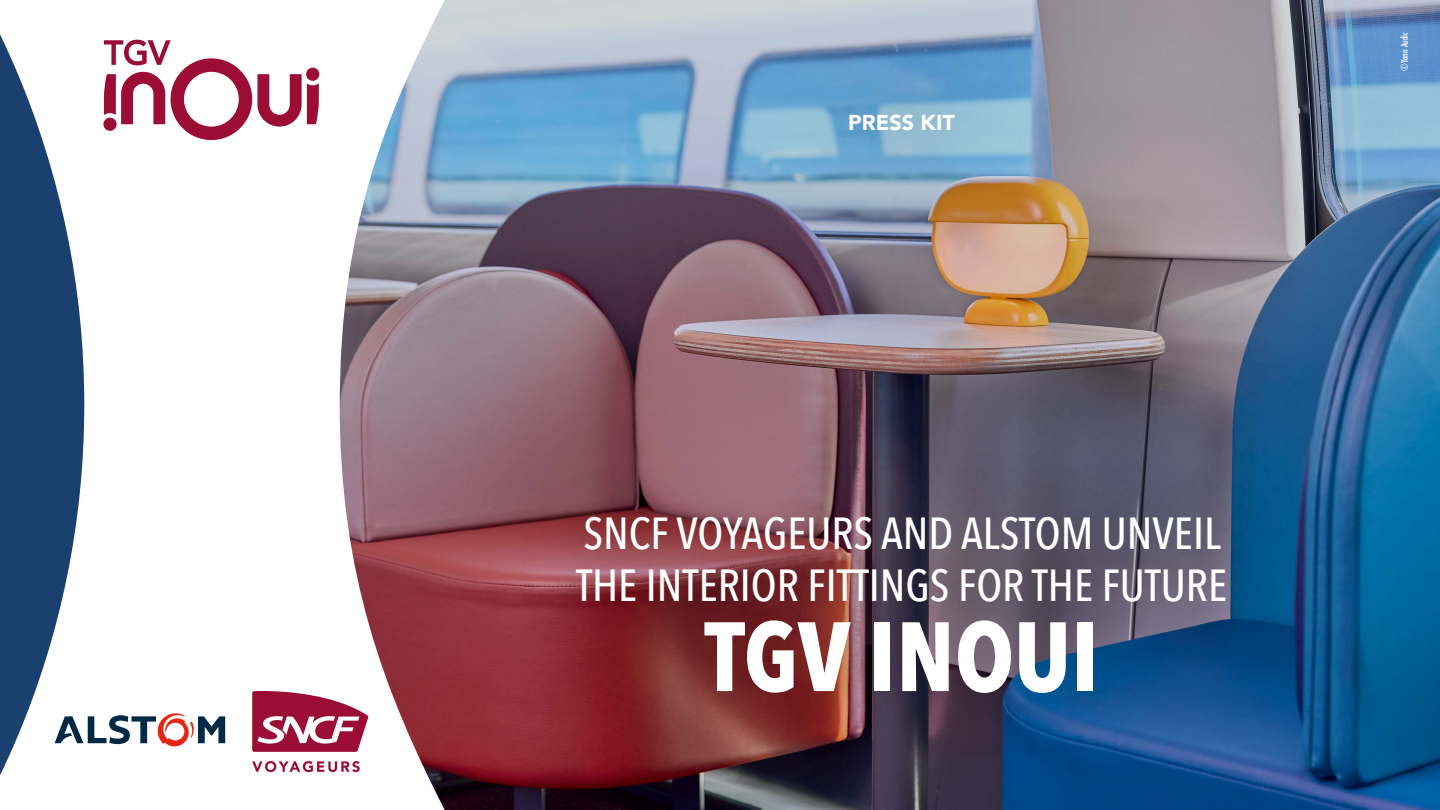
<style>
.page{position:relative;width:1440px;height:810px;background:#fff}
.page>*{position:absolute;margin:0;border:0;box-sizing:border-box;transform-origin:0 0}
.t1{font:700 97.2px "Avenir Next Condensed";color:#fff}
.t2{font:500 44.85px/52.3px "Avenir Next Condensed";color:#fff}
.t3{font:900 21.6px "Avenir";color:#fff}
.t4{font:500 condensed 9px "Futura";color:#fff}
</style>
<div class="page">
<img style="left:445px;top:0;width:995px;height:810px">
<svg style="left:84px;top:0;width:361px;height:810px"></svg>
<svg style="left:0;top:34px;width:84px;height:741px;fill:#1a4070"></svg>
<svg style="left:104px;top:40px;width:215px;height:100px"></svg>
<div style="left:503px;top:47px;width:790px;height:725px;background:#000;opacity:.1"></div>
<svg style="left:252px;top:691px;width:116px;height:61px"></svg>
<svg style="left:252px;top:761px;width:108px;height:11px"></svg>
<svg style="left:55px;top:712px;width:170px;height:34px"></svg>
<p class="t3" style="left:848px;top:104px;width:108px">PRESS KIT</p>
<p class="t2" style="left:576px;top:507px;width:653px">SNCF VOYAGEURS AND ALSTOM UNVEIL<br>THE INTERIOR FITTINGS FOR THE FUTURE</p>
<h1 class="t1" style="left:705px;top:597px;width:396px">TGV INOUI</h1>
<p class="t4" style="left:1399px;top:71px;width:40px;rotate:-90deg">©Yann Audic</p>
</div>
